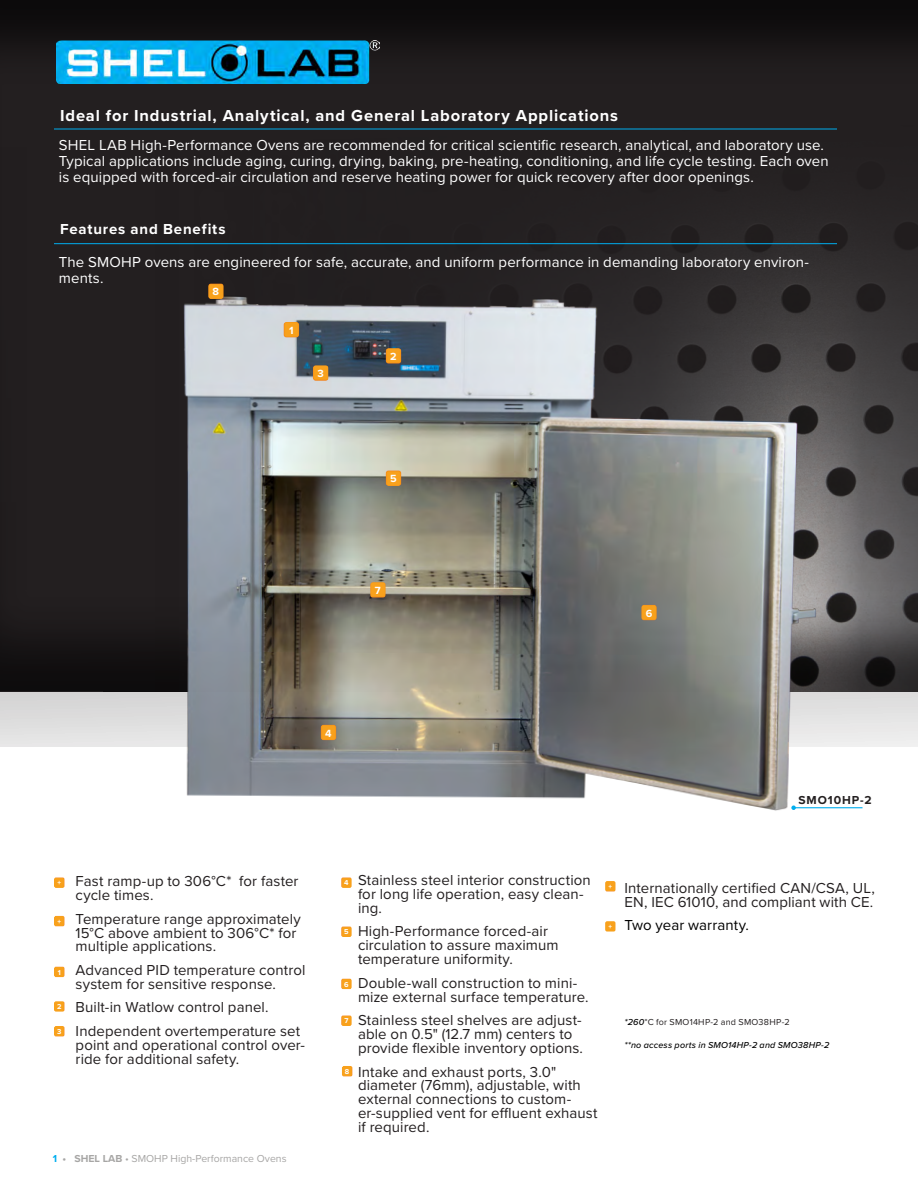
<style>
.page{position:relative;width:918px;height:1188px;background:#fff}
.page>*{position:absolute;margin:0;border:0;box-sizing:border-box;transform-origin:0 0}
.section_header{font:700 16.5px "Proxima Nova";letter-spacing:.05em;color:#fff}
.call_outs{font:15px/13.8px "Proxima Nova";letter-spacing:.005em;color:#231f20}
.Body_copy{font:15px/15.9px "Proxima Nova";letter-spacing:.005em;color:#fff}
.section_header-2{font:700 15px "Proxima Nova";letter-spacing:.055em;color:#fff}
.call_outs-2{font:15px "Proxima Nova";letter-spacing:.005em;color:#000}
.t1{font:700 12px "Proxima Nova";letter-spacing:.08em;color:#231f20}
.section_header-3{font:700 10.8px "Proxima Nova";color:#fff}
.t2{font:10.5px "Proxima Nova";color:#a7a6a5}
.call_outs-3{font:italic 500 9px "Proxima Nova";letter-spacing:.025em;color:#000}
.call_outs-4{font:9px "Proxima Nova";letter-spacing:.03em;color:#231f20}
.section_header-4{font:700 7.35px "Proxima Nova";color:#fff}
.s1{font-weight:700;color:#00aeef}
.s2{font-weight:700}
.s3{font-weight:500;font-style:italic;color:#000}
</style>
<div class="page">
<div style="left:0;top:0;width:918px;height:746px;background:#231f20;opacity:.75"></div>
<img style="left:151px;top:287px;width:677px;height:524px">
<hr style="left:54px;top:243px;width:783px;height:1px;background:#00aeef">
<hr style="left:54px;top:129px;width:783px;height:1px;background:#00aeef">
<div style="left:641px;top:603px;width:18px;height:18px;background:#f26729;opacity:.75"></div>
<div style="left:385px;top:346px;width:18px;height:18px;background:#f26729;opacity:.75"></div>
<div style="left:320px;top:722px;width:18px;height:18px;background:#f26729;opacity:.75"></div>
<div style="left:208px;top:281px;width:18px;height:18px;background:#f26729;opacity:.75"></div>
<div style="left:283px;top:320px;width:18px;height:18px;background:#f26729;opacity:.75"></div>
<div style="left:370px;top:580px;width:18px;height:18px;background:#f26729;opacity:.75"></div>
<div style="left:385px;top:468px;width:18px;height:18px;background:#f26729;opacity:.75"></div>
<div style="left:53px;top:965px;width:13px;height:13px;background:#f26729;opacity:.75"></div>
<div style="left:53px;top:999px;width:13px;height:14px;background:#f26729;opacity:.75"></div>
<div style="left:53px;top:1024px;width:13px;height:14px;background:#f26729;opacity:.75"></div>
<div style="left:340px;top:876px;width:14px;height:13px;background:#f26729;opacity:.75"></div>
<div style="left:340px;top:925px;width:14px;height:13px;background:#f26729;opacity:.75"></div>
<div style="left:340px;top:977px;width:14px;height:13px;background:#f26729;opacity:.75"></div>
<div style="left:340px;top:1014px;width:14px;height:13px;background:#f26729;opacity:.75"></div>
<div style="left:341px;top:1064px;width:13px;height:14px;background:#f26729;opacity:.75"></div>
<div style="left:313px;top:363px;width:18px;height:18px;background:#f26729;opacity:.75"></div>
<div style="left:53px;top:876px;width:13px;height:13px;background:#f26729;opacity:.75"></div>
<div style="left:53px;top:914px;width:13px;height:14px;background:#f26729;opacity:.75"></div>
<hr style="left:794px;top:807px;width:69px;height:1px;background:#00aeef">
<svg style="left:791px;top:806px;width:5px;height:4px"></svg>
<img style="left:57px;top:40px;width:323px;height:44px">
<div style="left:604px;top:879px;width:14px;height:14px;background:#f26729;opacity:.75"></div>
<div style="left:604px;top:919px;width:14px;height:14px;background:#f26729;opacity:.75"></div>
<p class="section_header" style="left:60px;top:103px;width:560px">Ideal for Industrial, Analytical, and General Laboratory Applications</p>
<p class="Body_copy" style="left:59px;top:136px;width:771px">SHEL LAB High-Performance Ovens are recommended for critical scientific research, analytical, and laboratory use.<br>Typical applications include aging, curing, drying, baking, pre-heating, conditioning, and life cycle testing. Each oven is equipped with forced-air circulation and reserve heating power for quick recovery after door openings.</p>
<p class="section_header-2" style="left:60px;top:218px;width:167px">Features and Benefits</p>
<p class="Body_copy" style="left:59px;top:253px;width:752px">The SMOHP ovens are engineered for safe, accurate, and uniform performance in demanding laboratory environ&shy;ments.</p>
<p class="section_header-3" style="left:213px;top:284px;width:8px">8</p>
<p class="section_header-3" style="left:289px;top:322px;width:6px">1</p>
<p class="section_header-3" style="left:317px;top:365px;width:8px">3</p>
<p class="section_header-3" style="left:390px;top:348px;width:8px">2</p>
<p class="section_header-3" style="left:390px;top:471px;width:8px">5</p>
<p class="section_header-3" style="left:375px;top:582px;width:7px">7</p>
<p class="section_header-3" style="left:646px;top:605px;width:8px">6</p>
<p class="section_header-3" style="left:325px;top:725px;width:8px">4</p>
<p class="t1" style="left:798px;top:791px;width:75px">SMO10HP-2</p>
<p class="section_header-4" style="left:57px;top:878px;width:5px">+</p>
<p class="section_header-4" style="left:57px;top:916px;width:5px">+</p>
<p class="section_header-4" style="left:58px;top:967px;width:5px">1</p>
<p class="section_header-4" style="left:57px;top:1001px;width:6px">2</p>
<p class="section_header-4" style="left:57px;top:1026px;width:6px">3</p>
<p class="call_outs" style="left:76px;top:874px;width:224px">Fast ramp-up to 306°C* for faster cycle times.</p>
<p class="call_outs" style="left:76px;top:911px;width:227px">Temperature range approximately<br>15°C above ambient to 306°C* for multiple applications.</p>
<p class="call_outs" style="left:76px;top:962px;width:231px">Advanced PID temperature control system for sensitive response.</p>
<p class="call_outs" style="left:76px;top:1000px;width:194px">Built-in Watlow control panel.</p>
<p class="call_outs" style="left:76px;top:1023px;width:231px">Independent overtemperature set point and operational control over&shy;ride for additional safety.</p>
<p class="t2" style="left:53px;top:1150px;width:235px"><span class="s1">1</span> <span class="s2">• SHEL LAB</span> • SMOHP High-Performance Ovens</p>
<p class="section_header-4" style="left:344px;top:878px;width:6px">4</p>
<p class="section_header-4" style="left:344px;top:927px;width:6px">5</p>
<p class="section_header-4" style="left:344px;top:979px;width:6px">6</p>
<p class="section_header-4" style="left:344px;top:1016px;width:6px">7</p>
<p class="section_header-4" style="left:345px;top:1066px;width:6px">8</p>
<p class="call_outs" style="left:358px;top:872px;width:234px">Stainless steel interior construction for long life operation, easy clean&shy;ing.</p>
<p class="call_outs" style="left:358px;top:924px;width:202px">High-Performance forced-air circulation to assure maximum temperature uniformity.</p>
<p class="call_outs" style="left:358px;top:975px;width:232px">Double-wall construction to mini&shy;mize external surface temperature.</p>
<p class="call_outs" style="left:358px;top:1013px;width:227px">Stainless steel shelves are adjust&shy;able on 0.5" (12.7 mm) centers to provide flexible inventory options.</p>
<p class="call_outs" style="left:358px;top:1064px;width:241px">Intake and exhaust ports, 3.0" diameter (76mm), adjustable, with external connections to custom&shy;er-supplied vent for effluent exhaust if required.</p>
<p class="section_header-4" style="left:609px;top:881px;width:5px">+</p>
<p class="section_header-4" style="left:609px;top:921px;width:5px">+</p>
<p class="call_outs" style="left:625px;top:880px;width:252px">Internationally certified CAN/CSA, UL,<br>EN, IEC 61010, and compliant with CE.</p>
<p class="call_outs-2" style="left:625px;top:914px;width:126px">Two year warranty.</p>
<p class="call_outs-4" style="left:625px;top:1015px;width:167px"><span class="s3">*260</span>°C for SMO14HP-2 and SMO38HP-2</p>
<p class="call_outs-3" style="left:625px;top:1039px;width:206px">**no access ports in SMO14HP-2 and SMO38HP-2</p>
</div>
